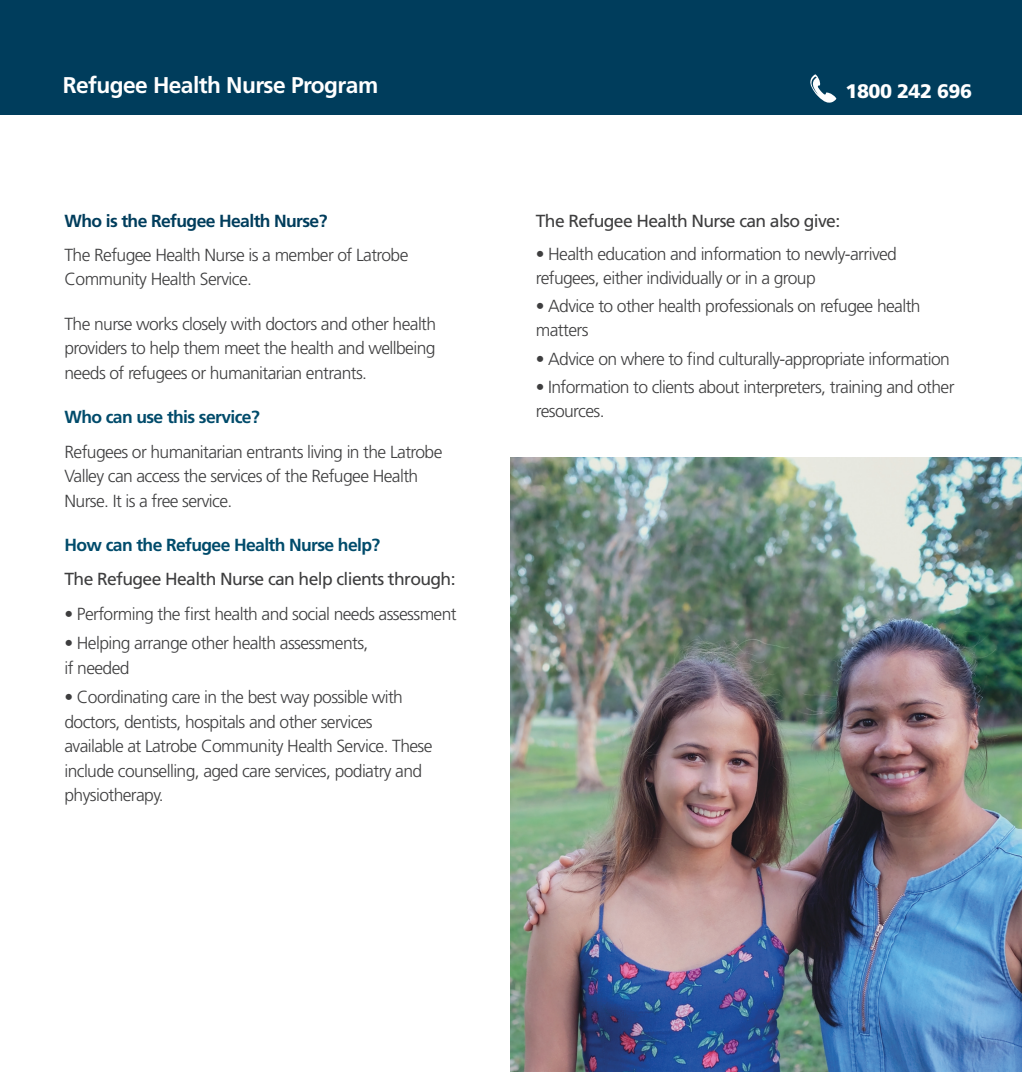
<style>
.page{position:relative;width:1022px;height:1072px;background:#fff}
.page>*{position:absolute;margin:0;border:0;box-sizing:border-box;transform-origin:0 0}
.t1{font:700 22.75px "Frutiger";letter-spacing:-.025em;color:#fff}
.t2{font:900 19.6px "Frutiger";letter-spacing:-.025em;color:#fff}
.t3{font:300 17.5px/24.5px "Frutiger";letter-spacing:-.035em;color:#3e3e3f}
.t4{font:17.5px "Frutiger";letter-spacing:-.035em;color:#3e3e3f}
.t5{font:700 17.5px "Frutiger";letter-spacing:-.035em;color:#004b6b}
.t6{font:700 17.5px "Frutiger";letter-spacing:-.035em;color:#003d5c}
</style>
<div class="page">
<img style="left:511px;top:457px;width:511px;height:614px">
<div style="left:0;top:0;width:1022px;height:114px;background:#003d5c"></div>
<svg style="left:810px;top:74px;width:26px;height:29px"></svg>
<p class="t1" style="left:63px;top:72px;width:317px">Refugee Health Nurse Program</p>
<p class="t2" style="left:845px;top:79px;width:128px">1800 242 696</p>
<p class="t6" style="left:64px;top:210px;width:265px">Who is the Refugee Health Nurse?</p>
<p class="t3" style="left:64px;top:243px;width:345px">The Refugee Health Nurse is a member of Latrobe<br>Community Health Service.</p>
<p class="t3" style="left:64px;top:312px;width:373px;text-align:justify">The nurse works closely with doctors and other health providers to help them meet the health and wellbeing needs of refugees or humanitarian entrants.</p>
<p class="t5" style="left:64px;top:407px;width:197px">Who can use this service?</p>
<p class="t3" style="left:64px;top:439px;width:379px">Refugees or humanitarian entrants living in the Latrobe<br>Valley can access the services of the Refugee Health<br>Nurse. It is a free service.</p>
<p class="t5" style="left:64px;top:534px;width:317px">How can the Refugee Health Nurse help?</p>
<p class="t4" style="left:64px;top:569px;width:393px">The Refugee Health Nurse can help clients through:</p>
<p class="t3" style="left:64px;top:602px;width:394px">• Performing the first health and social needs assessment</p>
<p class="t3" style="left:64px;top:631px;width:305px">• Helping arrange other health assessments, if needed</p>
<p class="t3" style="left:64px;top:685px;width:370px">• Coordinating care in the best way possible with doctors, dentists, hospitals and other services available at Latrobe Community Health Service. These include counselling, aged care services, podiatry and physiotherapy.</p>
<p class="t4" style="left:536px;top:210px;width:306px">The Refugee Health Nurse can also give:</p>
<p class="t3" style="left:536px;top:242px;width:363px;line-height:23.6px">• Health education and information to newly-arrived refugees, either individually or in a group</p>
<p class="t3" style="left:536px;top:295px;width:386px;line-height:23.6px">• Advice to other health professionals on refugee health matters</p>
<p class="t3" style="left:536px;top:346px;width:416px">• Advice on where to find culturally-appropriate information</p>
<p class="t3" style="left:536px;top:375px;width:420px;line-height:23.6px">• Information to clients about interpreters, training and other resources.</p>
</div>
